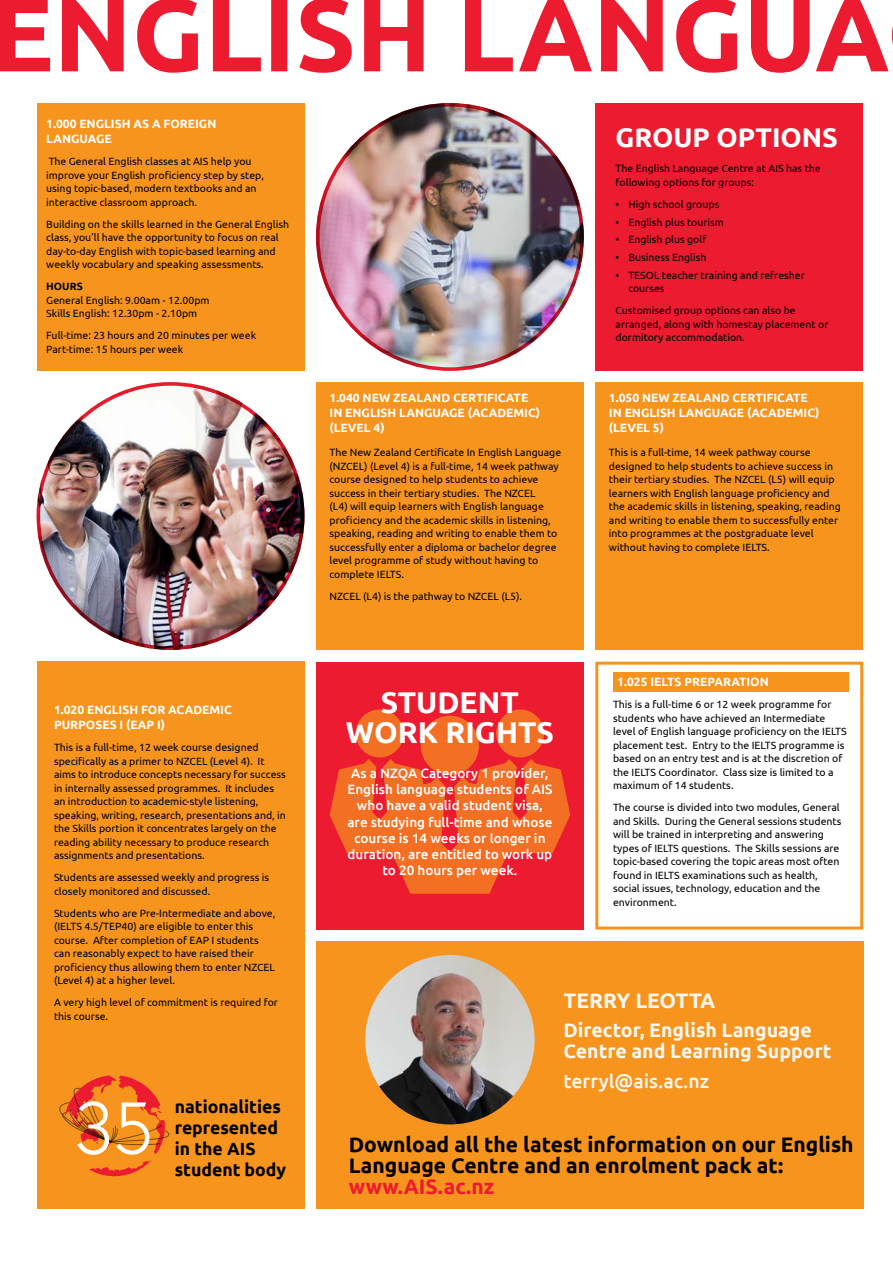
<style>
.page{position:relative;width:893px;height:1263px;background:#fff}
.page>*{position:absolute;margin:0;border:0;box-sizing:border-box;transform-origin:0 0}
.t1{font:700 30px/30px "Ubuntu";color:#fff;text-align:center}
.t2{font:700 27px "Ubuntu";color:#fff}
.t3{font:700 21px/21px "Ubuntu";color:#000}
.t4{font:700 21px "Ubuntu";color:#ed1b2f}
.t5{font:700 21px "Ubuntu";color:#f9f7ee}
.t6{font:700 19.5px/21px "Ubuntu";color:#f9f7ee}
.t7{font:500 19.5px "Ubuntu";color:#f9f7ee}
.t8{font:700 17.55px/21.1px "Ubuntu";color:#000}
.t9{font:500 13.5px/16.2px "Ubuntu";color:#fff;text-align:center}
.t10{font:700 12px/15px "Ubuntu";color:#fff}
.t11{font:10.5px/13.5px "Ubuntu";color:#000}
.t12{font:700 10.5px "Ubuntu";color:#000}
</style>
<div class="page">
<div style="left:595px;top:662px;width:268px;height:267px;border:3px solid #f7941e"></div>
<div style="left:316px;top:382px;width:268px;height:268px;background:#f7941e"></div>
<div style="left:595px;top:382px;width:268px;height:268px;background:#f7941e"></div>
<div style="left:37px;top:103px;width:267px;height:268px;background:#f7941e"></div>
<div style="left:37px;top:662px;width:267px;height:547px;background:#f7941e"></div>
<div style="left:316px;top:662px;width:268px;height:267px;background:#ed1b2f"></div>
<div style="left:595px;top:103px;width:268px;height:268px;background:#ed1b2f"></div>
<div style="left:316px;top:941px;width:547px;height:267px;background:#f7941e"></div>
<svg style="left:330px;top:709px;width:240px;height:185px"></svg>
<img style="left:37px;top:382px;width:267px;height:268px;border-radius:134px">
<img style="left:316px;top:103px;width:268px;height:264px">
<img style="left:365px;top:955px;width:170px;height:169px;border-radius:85px">
<div style="left:613px;top:672px;width:235px;height:19px;background:#f7941e"></div>
<svg style="left:0;top:0;width:893px;height:73px"></svg>
<svg style="left:59px;top:1075px;width:111px;height:101px"></svg>
<p class="t10" style="left:46px;top:116px;width:172px">1.000 ENGLISH AS A FOREIGN<br>LANGUAGE</p>
<p class="t11" style="left:46px;top:154px;width:219px">The General English classes at AIS help you improve your English proficiency step by step, using topic-based, modern textbooks and an interactive classroom approach.</p>
<p class="t11" style="left:46px;top:217px;width:244px">Building on the skills learned in the General English class, you’ll have the opportunity to focus on real day-to-day English with topic-based learning and weekly vocabulary and speaking assessments.</p>
<p class="t12" style="left:46px;top:280px;width:38px">HOURS</p>
<p class="t11" style="left:46px;top:293px;width:165px">General English: 9.00am - 12.00pm<br>Skills English: 12.30pm - 2.10pm</p>
<p class="t11" style="left:46px;top:328px;width:211px">Full-time: 23 hours and 20 minutes per week<br>Part-time: 15 hours per week</p>
<p class="t10" style="left:54px;top:702px;width:179px">1.020 ENGLISH FOR ACADEMIC<br>PURPOSES I (EAP I)</p>
<p class="t11" style="left:54px;top:740px;width:233px">This is a full-time, 12 week course designed specifically as a primer to NZCEL (Level 4). It aims to introduce concepts necessary for success in internally assessed programmes. It includes an introduction to academic-style listening, speaking, writing, research, presentations and, in the Skills portion it concentrates largely on the reading ability necessary to produce research assignments and presentations.</p>
<p class="t11" style="left:54px;top:870px;width:217px">Students are assessed weekly and progress is closely monitored and discussed.</p>
<p class="t11" style="left:54px;top:906px;width:223px">Students who are Pre-Intermediate and above, (IELTS 4.5/TEP40) are eligible to enter this course. After completion of EAP I students can reasonably expect to have raised their proficiency thus allowing them to enter NZCEL (Level 4) at a higher level.</p>
<p class="t11" style="left:54px;top:995px;width:226px">A very high level of commitment is required for this course.</p>
<h3 class="t8" style="left:175px;top:1096px;width:113px">nationalities represented in the AIS student body</h3>
<h2 class="t2" style="left:616px;top:121px;width:224px">GROUP OPTIONS</h2>
<p class="t11" style="left:616px;top:161px;width:207px">The English Language Centre at AIS has the following options for groups:</p>
<p class="t11" style="left:616px;top:197px;width:105px">• High school groups</p>
<p class="t11" style="left:616px;top:215px;width:110px">• English plus tourism</p>
<p class="t11" style="left:616px;top:233px;width:92px">• English plus golf</p>
<p class="t11" style="left:616px;top:250px;width:92px">• Business English</p>
<p class="t11" style="left:628px;top:268px;width:178px;text-indent:-13px">• TESOL teacher training and refresher courses</p>
<p class="t11" style="left:616px;top:304px;width:214px">Customised group options can also be arranged, along with homestay placement or dormitory accommodation.</p>
<p class="t10" style="left:330px;top:390px;width:212px">1.040 NEW ZEALAND CERTIFICATE<br>IN ENGLISH LANGUAGE (ACADEMIC) (LEVEL 4)</p>
<p class="t10" style="left:609px;top:390px;width:212px">1.050 NEW ZEALAND CERTIFICATE<br>IN ENGLISH LANGUAGE (ACADEMIC) (LEVEL 5)</p>
<p class="t11" style="left:330px;top:445px;width:233px">The New Zealand Certificate In English Language (NZCEL) (Level 4) is a full-time, 14 week pathway course designed to help students to achieve success in their tertiary studies. The NZCEL<br>(L4) will equip learners with English language proficiency and the academic skills in listening, speaking, reading and writing to enable them to successfully enter a diploma or bachelor degree level programme of study without having to complete IELTS.</p>
<p class="t11" style="left:330px;top:589px;width:194px">NZCEL (L4) is the pathway to NZCEL (L5).</p>
<h1 class="t1" style="left:346px;top:687px;width:210px">STUDENT<br>WORK RIGHTS</h1>
<p class="t9" style="left:347px;top:765px;width:206px">As a NZQA Category 1 provider,<br>English language students of AIS who have a valid student visa, are studying full-time and whose course is 14 weeks or longer in duration, are entitled to work up to 20 hours per week.</p>
<p class="t11" style="left:609px;top:445px;width:233px">This is a full-time, 14 week pathway course designed to help students to achieve success in their tertiary studies. The NZCEL (L5) will equip learners with English language proficiency and the academic skills in listening, speaking, reading and writing to enable them to successfully enter into programmes at the postgraduate level without having to complete IELTS.</p>
<p class="t10" style="left:617px;top:674px;width:153px">1.025 IELTS PREPARATION</p>
<p class="t11" style="left:613px;top:697px;width:235px">This is a full-time 6 or 12 week programme for students who have achieved an Intermediate level of English language proficiency on the IELTS placement test. Entry to the IELTS programme is based on an entry test and is at the discretion of the IELTS Coordinator. Class size is limited to a maximum of 14 students.</p>
<p class="t11" style="left:613px;top:800px;width:230px">The course is divided into two modules, General and Skills. During the General sessions students will be trained in interpreting and answering types of IELTS questions. The Skills sessions are topic-based covering the topic areas most often found in IELTS examinations such as health, social issues, technology, education and the environment.</p>
<h3 class="t5" style="left:563px;top:988px;width:153px">TERRY LEOTTA</h3>
<h3 class="t6" style="left:563px;top:1020px;width:270px">Director, English Language<br>Centre and Learning Support</h3>
<h3 class="t7" style="left:563px;top:1068px;width:147px">terryl@ais.ac.nz</h3>
<h3 class="t3" style="left:349px;top:1133px;width:506px">Download all the latest information on our English<br>Language Centre and an enrolment pack at:</h3>
<h3 class="t4" style="left:349px;top:1173px;width:147px">www.AIS.ac.nz</h3>
</div>
